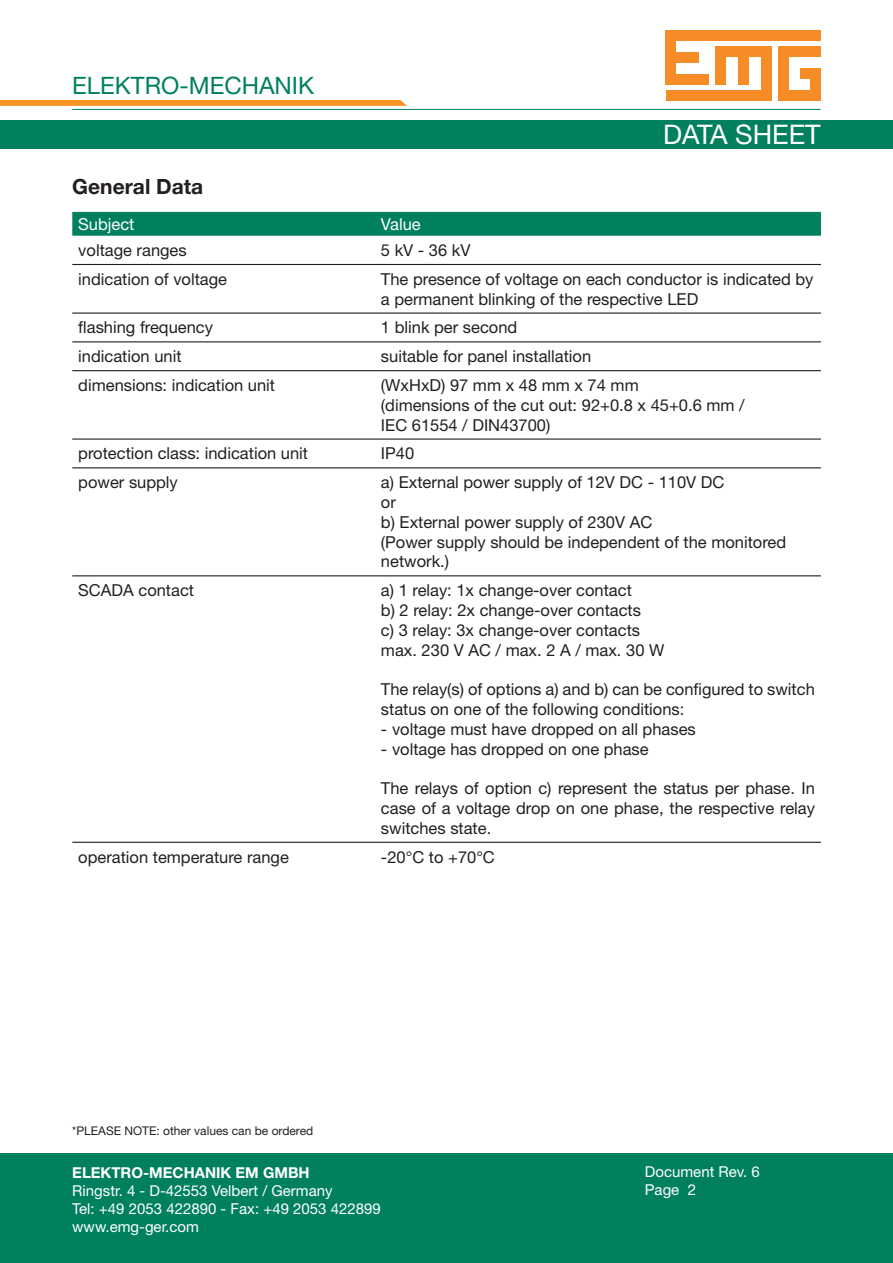
<style>
.page{position:relative;width:893px;height:1263px;background:#fff}
.page>*{position:absolute;margin:0;border:0;box-sizing:border-box;transform-origin:0 0}
.t1{font:27px "Helvetica Neue LT Std";color:#fff}
.t2{font:24px "Helvetica Neue LT Std";color:#00805f}
.t3{font:700 21px "Helvetica Neue LT Std";color:#231f20}
.t4{font:16.5px/19.8px "Helvetica Neue LT Std";color:#231f20}
.t5{font:16.5px "Helvetica Neue LT Std";color:#fff}
.t6{font:15px/18px "Helvetica Neue LT Std";color:#fff}
.t7{font:700 15px "Helvetica Neue LT Std";color:#fff}
.t8{font:12px "Helvetica Neue LT Std";color:#231f20}
</style>
<div class="page">
<div style="left:0;top:1154px;width:893px;height:109px;background:#00805f"></div>
<div style="left:0;top:120px;width:893px;height:29px;background:#00805f"></div>
<div style="left:666px;top:31px;width:155px;height:10px;background:#f68c26"></div>
<div style="left:666px;top:31px;width:10px;height:53px;background:#f68c26"></div>
<div style="left:666px;top:74px;width:43px;height:10px;background:#f68c26"></div>
<div style="left:666px;top:52px;width:33px;height:11px;background:#f68c26"></div>
<div style="left:715px;top:47px;width:10px;height:37px;background:#f68c26"></div>
<div style="left:738px;top:47px;width:10px;height:37px;background:#f68c26"></div>
<div style="left:761px;top:47px;width:11px;height:54px;background:#f68c26"></div>
<div style="left:666px;top:91px;width:103px;height:10px;background:#f68c26"></div>
<div style="left:715px;top:47px;width:56px;height:10px;background:#f68c26"></div>
<div style="left:778px;top:47px;width:11px;height:54px;background:#f68c26"></div>
<div style="left:810px;top:68px;width:11px;height:33px;background:#f68c26"></div>
<div style="left:778px;top:47px;width:43px;height:10px;background:#f68c26"></div>
<div style="left:778px;top:91px;width:43px;height:10px;background:#f68c26"></div>
<div style="left:800px;top:68px;width:21px;height:11px;background:#f68c26"></div>
<hr style="left:72px;top:109px;width:749px;height:1px;background:#00805f">
<svg style="left:0;top:100px;width:407px;height:6px"></svg>
<div style="left:72px;top:212px;width:749px;height:24px;background:#00805f"></div>
<hr style="left:72px;top:264px;width:303px;height:1px;background:#231f20">
<hr style="left:375px;top:264px;width:446px;height:1px;background:#231f20">
<hr style="left:72px;top:312px;width:303px;height:2px;background:#231f20">
<hr style="left:375px;top:312px;width:446px;height:2px;background:#231f20">
<hr style="left:72px;top:341px;width:303px;height:1px;background:#231f20">
<hr style="left:375px;top:341px;width:446px;height:1px;background:#231f20">
<hr style="left:72px;top:370px;width:303px;height:1px;background:#231f20">
<hr style="left:375px;top:370px;width:446px;height:1px;background:#231f20">
<hr style="left:72px;top:438px;width:303px;height:2px;background:#231f20">
<hr style="left:375px;top:438px;width:446px;height:2px;background:#231f20">
<hr style="left:72px;top:467px;width:303px;height:1px;background:#231f20">
<hr style="left:375px;top:467px;width:446px;height:1px;background:#231f20">
<hr style="left:72px;top:575px;width:303px;height:1px;background:#231f20">
<hr style="left:375px;top:575px;width:446px;height:1px;background:#231f20">
<hr style="left:72px;top:842px;width:303px;height:1px;background:#231f20">
<hr style="left:375px;top:842px;width:446px;height:1px;background:#231f20">
<h2 class="t2" style="left:72px;top:71px;width:243px">ELEKTRO-MECHANIK</h2>
<h1 class="t1" style="left:663px;top:118px;width:159px">DATA SHEET</h1>
<p class="t3" style="left:72px;top:173px;width:133px">General Data</p>
<p class="t5" style="left:78px;top:214px;width:58px">Subject</p>
<p class="t5" style="left:381px;top:214px;width:41px">Value</p>
<p class="t4" style="left:78px;top:240px;width:110px">voltage ranges</p>
<p class="t4" style="left:381px;top:240px;width:91px">5 kV - 36 kV</p>
<p class="t4" style="left:78px;top:269px;width:150px">indication of voltage</p>
<p class="t4" style="left:381px;top:269px;width:434px">The presence of voltage on each conductor is indicated by a permanent blinking of the respective LED</p>
<p class="t4" style="left:78px;top:317px;width:136px">flashing frequency</p>
<p class="t4" style="left:381px;top:317px;width:138px">1 blink per second</p>
<p class="t4" style="left:78px;top:346px;width:105px">indication unit</p>
<p class="t4" style="left:381px;top:346px;width:212px">suitable for panel installation</p>
<p class="t4" style="left:78px;top:375px;width:198px">dimensions: indication unit</p>
<p class="t4" style="left:381px;top:375px;width:365px">(WxHxD) 97 mm x 48 mm x 74 mm<br>(dimensions of the cut out: 92+0.8 x 45+0.6 mm /<br>IEC 61554 / DIN43700)</p>
<p class="t4" style="left:78px;top:443px;width:231px">protection class: indication unit</p>
<p class="t4" style="left:381px;top:443px;width:35px">IP40</p>
<p class="t4" style="left:78px;top:472px;width:101px">power supply</p>
<p class="t4" style="left:381px;top:472px;width:407px">a) External power supply of 12V DC - 110V DC<br>or<br>b) External power supply of 230V AC<br>(Power supply should be independent of the monitored network.)</p>
<p class="t4" style="left:78px;top:580px;width:117px">SCADA contact</p>
<p class="t4" style="left:381px;top:580px;width:285px">a) 1 relay: 1x change-over contact<br>b) 2 relay: 2x change-over contacts<br>c) 3 relay: 3x change-over contacts max. 230 V AC / max. 2 A / max. 30 W</p>
<p class="t4" style="left:381px;top:679px;width:435px">The relay(s) of options a) and b) can be configured to switch status on one of the following conditions:</p>
<p class="t4" style="left:381px;top:719px;width:316px">- voltage must have dropped on all phases</p>
<p class="t4" style="left:381px;top:738px;width:269px">- voltage has dropped on one phase</p>
<p class="t4" style="left:381px;top:778px;width:435px;text-align:justify">The relays of option c) represent the status per phase. In case of a voltage drop on one phase, the respective relay switches state.</p>
<p class="t4" style="left:78px;top:846px;width:212px">operation temperature range</p>
<p class="t4" style="left:381px;top:846px;width:115px">-20°C to +70°C</p>
<p class="t8" style="left:72px;top:1123px;width:242px">*PLEASE NOTE: other values can be ordered</p>
<p class="t7" style="left:72px;top:1163px;width:239px">ELEKTRO-MECHANIK EM GMBH</p>
<p class="t6" style="left:72px;top:1181px;width:310px">Ringstr. 4 - D-42553 Velbert / Germany<br>Tel: +49 2053 422890 - Fax: +49 2053 422899 www.emg-ger.com</p>
<p class="t6" style="left:645px;top:1162px;width:117px">Document Rev. 6<br>Page 2</p>
</div>
